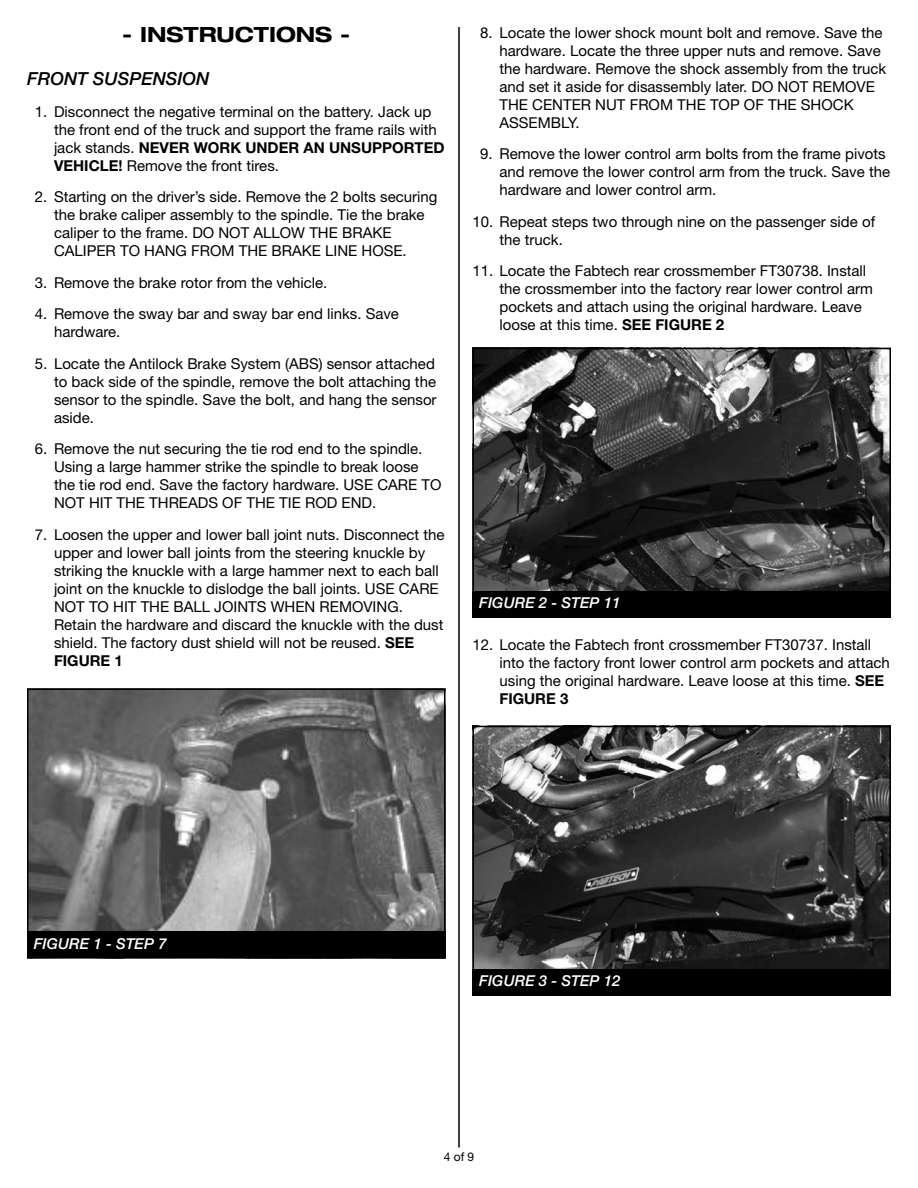
<style>
.page{position:relative;width:918px;height:1188px;background:#fff}
.page>*{position:absolute;margin:0;border:0;box-sizing:border-box;transform-origin:0 0}
.t1{font:700 expanded 21px "Helvetica Neue LT Std";color:#000}
.t2{font:italic 500 18px "Helvetica Neue LT Std";color:#000}
.t3{font:15px/18px "Helvetica Neue LT Std";color:#000}
.t4{font:italic 500 15px "Helvetica Neue LT Std";color:#fff}
.t5{font:12px "Helvetica Neue LT Std";color:#000}
.s1{font-weight:700}
</style>
<div class="page">
<hr style="left:458px;top:27px;width:2px;height:1121px;background:#000">
<img style="left:30px;top:691px;width:413px;height:241px">
<div style="left:27px;top:688px;width:419px;height:270px;border:2px solid #000"></div>
<div style="left:27px;top:932px;width:419px;height:26px;background:#000"></div>
<img style="left:475px;top:351px;width:413px;height:240px">
<div style="left:472px;top:348px;width:419px;height:270px;border:2px solid #000"></div>
<div style="left:472px;top:591px;width:419px;height:27px;background:#000"></div>
<img style="left:475px;top:729px;width:413px;height:240px">
<div style="left:472px;top:726px;width:419px;height:270px;border:2px solid #000"></div>
<div style="left:472px;top:969px;width:419px;height:27px;background:#000"></div>
<h1 class="t1" style="left:122px;top:21px;width:230px">- INSTRUCTIONS -</h1>
<p class="t2" style="left:27px;top:68px;width:184px">FRONT SUSPENSION</p>
<p class="t3" style="left:54px;top:102px;width:392px;text-indent:-19px">1. Disconnect the negative terminal on the battery. Jack up the front end of the truck and support the frame rails with jack stands. <span class="s1">NEVER WORK UNDER AN UNSUPPORTED VEHICLE!</span> Remove the front tires.</p>
<p class="t3" style="left:54px;top:188px;width:385px;text-indent:-19px">2. Starting on the driver’s side. Remove the 2 bolts securing the brake caliper assembly to the spindle. Tie the brake caliper to the frame. DO NOT ALLOW THE BRAKE CALIPER TO HANG FROM THE BRAKE LINE HOSE.</p>
<p class="t3" style="left:35px;top:273px;width:294px">3. Remove the brake rotor from the vehicle.</p>
<p class="t3" style="left:54px;top:305px;width:347px;text-indent:-19px">4. Remove the sway bar and sway bar end links. Save hardware.</p>
<p class="t3" style="left:54px;top:354px;width:384px;text-align:justify;text-indent:-19px">5. Locate the Antilock Brake System (ABS) sensor attached to back side of the spindle, remove the bolt attaching the sensor to the spindle. Save the bolt, and hang the sensor aside.</p>
<p class="t3" style="left:54px;top:440px;width:389px;text-indent:-19px">6. Remove the nut securing the tie rod end to the spindle.<br>Using a large hammer strike the spindle to break loose the tie rod end. Save the factory hardware. USE CARE TO NOT HIT THE THREADS OF THE TIE ROD END.</p>
<p class="t3" style="left:54px;top:525px;width:392px;text-indent:-19px">7. Loosen the upper and lower ball joint nuts. Disconnect the upper and lower ball joints from the steering knuckle by striking the knuckle with a large hammer next to each ball joint on the knuckle to dislodge the ball joints. USE CARE NOT TO HIT THE BALL JOINTS WHEN REMOVING.<br>Retain the hardware and discard the knuckle with the dust shield. The factory dust shield will not be reused. <span class="s1">SEE FIGURE 1</span></p>
<p class="t3" style="left:500px;top:23px;width:388px;text-indent:-19px">8. Locate the lower shock mount bolt and remove. Save the hardware. Locate the three upper nuts and remove. Save the hardware. Remove the shock assembly from the truck and set it aside for disassembly later. DO NOT REMOVE THE CENTER NUT FROM THE TOP OF THE SHOCK ASSEMBLY.</p>
<p class="t3" style="left:500px;top:145px;width:392px;text-indent:-19px">9. Remove the lower control arm bolts from the frame pivots and remove the lower control arm from the truck. Save the hardware and lower control arm.</p>
<p class="t3" style="left:500px;top:212px;width:377px;text-indent:-27px">10. Repeat steps two through nine on the passenger side of the truck.</p>
<p class="t3" style="left:500px;top:262px;width:375px;text-indent:-27px">11. Locate the Fabtech rear crossmember FT30738. Install the crossmember into the factory rear lower control arm pockets and attach using the original hardware. Leave loose at this time. <span class="s1">SEE FIGURE 2</span></p>
<p class="t4" style="left:479px;top:594px;width:143px">FIGURE 2 - STEP 11</p>
<p class="t3" style="left:500px;top:635px;width:392px;text-indent:-27px">12. Locate the Fabtech front crossmember FT30737. Install into the factory front lower control arm pockets and attach using the original hardware. Leave loose at this time. <span class="s1">SEE FIGURE 3</span></p>
<p class="t4" style="left:34px;top:935px;width:134px">FIGURE 1 - STEP 7</p>
<p class="t4" style="left:479px;top:972px;width:143px">FIGURE 3 - STEP 12</p>
<p class="t5" style="left:444px;top:1150px;width:32px">4 of 9</p>
</div>
